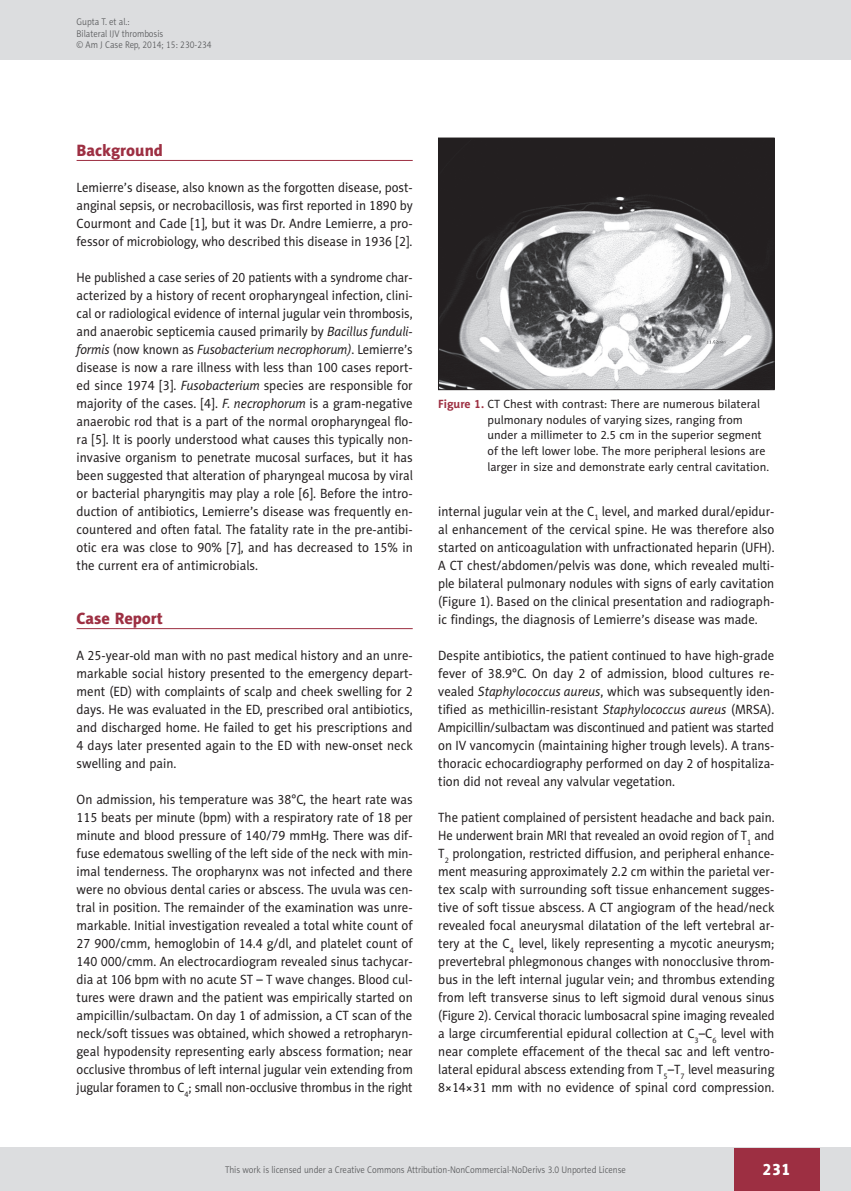
<style>
.page{position:relative;width:851px;height:1191px;background:#fff}
.page>*{position:absolute;margin:0;border:0;box-sizing:border-box;transform-origin:0 0}
.AJCR_Headline_1{font:16.5px "Naomi Sans EFN Heavy";color:#9d2f42}
.t1{font:16.5px "Naomi Sans EFN Heavy";color:#fff}
.AJCR_Body{font:13.5px/18px "Naomi Sans EFN";color:#231f20;text-align:justify;scale:.95 1}
.AJCR_Body-2{font:13.5px/18px "Naomi Sans EFN";color:#231f20;text-align:justify;scale:.94 1}
.AJCR_Body-3{font:13.5px/18px "Naomi Sans EFN";color:#231f20;text-align:justify;scale:.93 1}
.AJCR_Rycina_tytul{font:12px/15.8px "Naomi Sans EFN";color:#231f20}
.AJCR_pagina_sygnatur{font:9.75px "Naomi Sans EFN Light";color:#57585a;scale:.9 1}
.AJCR_pagina_zywa{font:9.75px/11.2px "Naomi Sans EFN Light";color:#57585a;scale:.9 1}
.s1{font-style:italic}
.s2{font-weight:700;color:#9d2f42}
</style>
<div class="page">
<hr style="left:77px;top:160px;width:335px;height:1px;background:#9d2f42">
<hr style="left:77px;top:628px;width:335px;height:1px;background:#9d2f42">
<img style="left:440px;top:140px;width:332px;height:248px">
<div style="left:438px;top:138px;width:336px;height:252px;border:1px solid #231f20"></div>
<div style="left:0;top:1148px;width:850px;height:43px;background:#dcdddf"></div>
<div style="left:733px;top:1148px;width:86px;height:42px;background:#9d2f42"></div>
<div style="left:0;top:0;width:850px;height:60px;background:#dcdddf"></div>
<p class="AJCR_pagina_zywa" style="left:77px;top:16px;width:98px">Gupta T. et al.:<br>Bilateral IJV thrombosis</p>
<p class="AJCR_pagina_sygnatur" style="left:77px;top:39px;width:152px">© Am J Case Rep, 2014; 15: 230-234</p>
<p class="AJCR_Headline_1" style="left:77px;top:140px;width:88px">Background</p>
<p class="AJCR_Body-2" style="left:77px;top:178px;width:359px">Lemierre’s disease, also known as the forgotten disease, post&shy;anginal sepsis, or necrobacillosis, was first reported in 1890 by Courmont and Cade [1], but it was Dr. Andre Lemierre, a pro&shy;fessor of microbiology, who described this disease in 1936 [2].</p>
<p class="AJCR_Body-3" style="left:77px;top:268px;width:363px">He published a case series of 20 patients with a syndrome char&shy;acterized by a history of recent oropharyngeal infection, clini&shy;cal or radiological evidence of internal jugular vein thrombosis, and anaerobic septicemia caused primarily by <span class="s1">Bacillus funduli&shy;formis</span> (now known as <span class="s1">Fusobacterium necrophorum)</span>. Lemierre’s disease is now a rare illness with less than 100 cases report&shy;ed since 1974 [3]. <span class="s1">Fusobacterium</span> species are responsible for majority of the cases. [4]. <span class="s1">F. necrophorum</span> is a gram-negative anaerobic rod that is a part of the normal oropharyngeal flo&shy;ra [5]. It is poorly understood what causes this typically non&shy;invasive organism to penetrate mucosal surfaces, but it has been suggested that alteration of pharyngeal mucosa by viral or bacterial pharyngitis may play a role [6]. Before the intro&shy;duction of antibiotics, Lemierre’s disease was frequently en&shy;countered and often fatal. The fatality rate in the pre-antibi&shy;otic era was close to 90% [7], and has decreased to 15% in the current era of antimicrobials.</p>
<p class="AJCR_Headline_1" style="left:77px;top:608px;width:88px">Case Report</p>
<p class="AJCR_Body" style="left:77px;top:646px;width:355px">A 25-year-old man with no past medical history and an unre&shy;markable social history presented to the emergency depart&shy;ment (ED) with complaints of scalp and cheek swelling for 2 days. He was evaluated in the ED, prescribed oral antibiotics, and discharged home. He failed to get his prescriptions and 4 days later presented again to the ED with new-onset neck swelling and pain.</p>
<p class="AJCR_Body" style="left:77px;top:790px;width:355px">On admission, his temperature was 38°C, the heart rate was 115 beats per minute (bpm) with a respiratory rate of 18 per minute and blood pressure of 140/79 mmHg. There was dif&shy;fuse edematous swelling of the left side of the neck with min&shy;imal tenderness. The oropharynx was not infected and there were no obvious dental caries or abscess. The uvula was cen&shy;tral in position. The remainder of the examination was unre&shy;markable. Initial investigation revealed a total white count of 27 900/cmm, hemoglobin of 14.4 g/dl, and platelet count of 140 000/cmm. An electrocardiogram revealed sinus tachycar&shy;dia at 106 bpm with no acute ST – T wave changes. Blood cul&shy;tures were drawn and the patient was empirically started on ampicillin/sulbactam. On day 1 of admission, a CT scan of the neck/soft tissues was obtained, which showed a retropharyn&shy;geal hypodensity representing early abscess formation; near occlusive thrombus of left internal jugular vein extending from jugular foramen to C<sub>4</sub>; small non-occlusive thrombus in the right</p>
<p class="AJCR_Rycina_tytul" style="left:487px;top:396px;width:283px;text-indent:-49px"><span class="s2">Figure 1.</span> CT Chest with contrast: There are numerous bilateral pulmonary nodules of varying sizes, ranging from under a millimeter to 2.5 cm in the superior segment of the left lower lobe. The more peripheral lesions are larger in size and demonstrate early central cavitation.</p>
<p class="AJCR_Body" style="left:438px;top:502px;width:355px">internal jugular vein at the C<sub>1</sub> level, and marked dural/epidur&shy;al enhancement of the cervical spine. He was therefore also started on anticoagulation with unfractionated heparin (UFH).<br>A CT chest/abdomen/pelvis was done, which revealed multi&shy;ple bilateral pulmonary nodules with signs of early cavitation (Figure 1). Based on the clinical presentation and radiograph&shy;ic findings, the diagnosis of Lemierre’s disease was made.</p>
<p class="AJCR_Body" style="left:438px;top:646px;width:355px">Despite antibiotics, the patient continued to have high-grade fever of 38.9°C. On day 2 of admission, blood cultures re&shy;vealed <span class="s1">Staphylococcus aureus</span>, which was subsequently iden&shy;tified as methicillin-resistant <span class="s1">Staphylococcus aureus</span> (MRSA).<br>Ampicillin/sulbactam was discontinued and patient was started on IV vancomycin (maintaining higher trough levels). A trans&shy;thoracic echocardiography performed on day 2 of hospitaliza&shy;tion did not reveal any valvular vegetation.</p>
<p class="AJCR_Body-2" style="left:438px;top:808px;width:359px">The patient complained of persistent headache and back pain.<br>He underwent brain MRI that revealed an ovoid region of T<sub>1</sub> and T<sub>2</sub> prolongation, restricted diffusion, and peripheral enhance&shy;ment measuring approximately 2.2 cm within the parietal ver&shy;tex scalp with surrounding soft tissue enhancement sugges&shy;tive of soft tissue abscess. A CT angiogram of the head/neck revealed focal aneurysmal dilatation of the left vertebral ar&shy;tery at the C<sub>4</sub> level, likely representing a mycotic aneurysm; prevertebral phlegmonous changes with nonocclusive throm&shy;bus in the left internal jugular vein; and thrombus extending from left transverse sinus to left sigmoid dural venous sinus (Figure 2). Cervical thoracic lumbosacral spine imaging revealed a large circumferential epidural collection at C<sub>3</sub>–C<sub>6</sub> level with near complete effacement of the thecal sac and left ventro&shy;lateral epidural abscess extending from T<sub>5</sub>–T<sub>7</sub> level measuring 8×14×31 mm with no evidence of spinal cord compression.</p>
<p class="AJCR_pagina_sygnatur" style="left:225px;top:1164px;width:447px">This work is licensed under a Creative Commons Attribution-NonCommercial-NoDerivs 3.0 Unported License</p>
<p class="t1" style="left:762px;top:1159px;width:30px">231</p>
</div>
